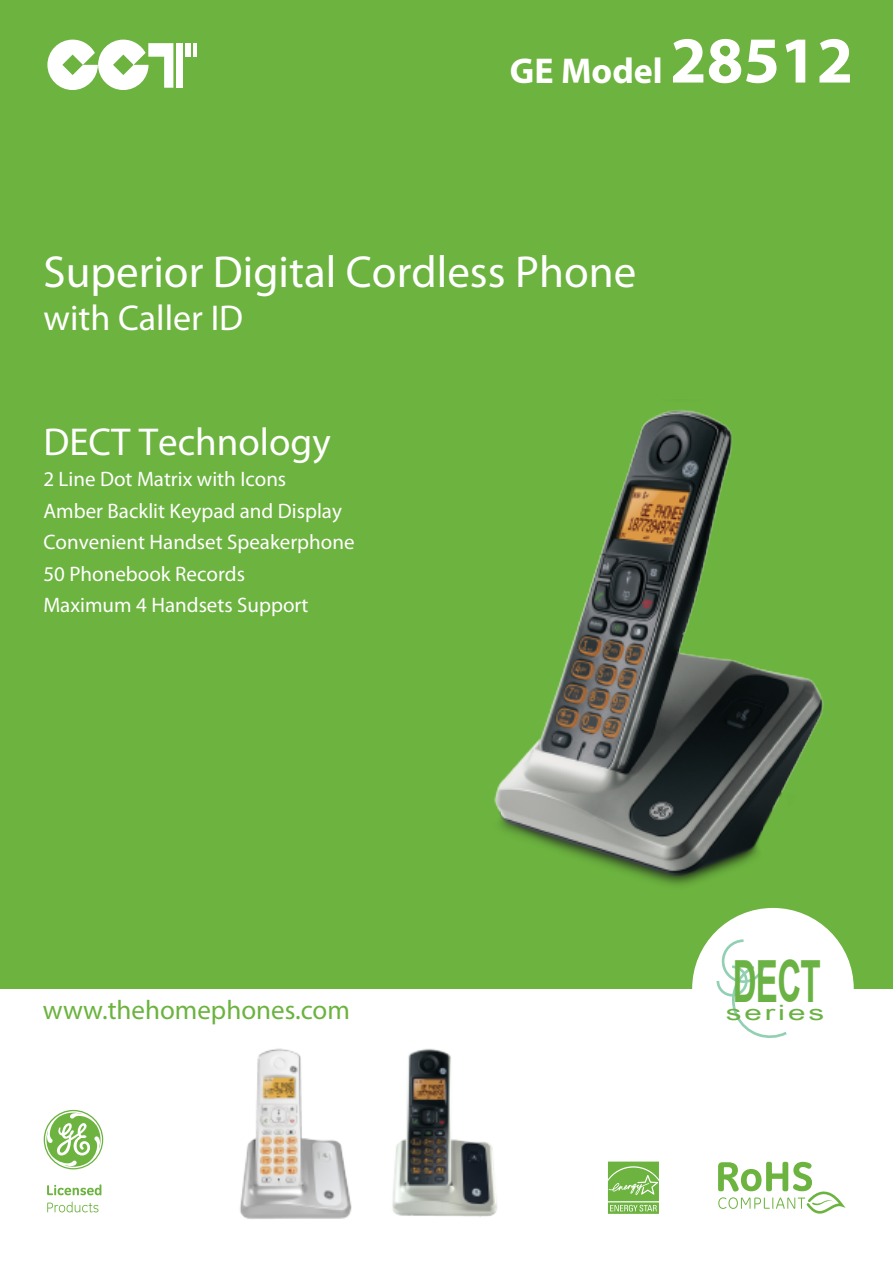
<style>
.page{position:relative;width:893px;height:1263px;background:#fff}
.page>*{position:absolute;margin:0;border:0;box-sizing:border-box;transform-origin:0 0}
.t1{font:700 58.2px "Arial";color:#6bb245;scale:.57 1}
.t2{font:45px "Myriad Pro";color:#fff}
.t3{font:39px "Myriad Pro";color:#fff}
.t4{font:700 36px "Myriad Pro";color:#fff}
.t5{font:36px "Myriad Pro";color:#fff}
.t6{font:27px "Myriad Pro";color:#6cb33f}
.t7{font:21.15px "Arial Narrow";letter-spacing:.075em;color:#6bb245;scale:1.82 1}
.t8{font:21px/31.5px "Myriad Pro";color:#fff}
.s1{font-size:66px}
</style>
<div class="page">
<div style="left:0;top:0;width:893px;height:989px;background:#6cb33f"></div>
<div style="left:692px;top:908px;width:162px;height:161px;background:#fff;border-radius:50%"></div>
<svg style="left:717px;top:939px;width:70px;height:99px"></svg>
<svg style="left:608px;top:1161px;width:51px;height:53px;background:#85bf60"></svg>
<svg style="left:718px;top:1162px;width:128px;height:52px"></svg>
<svg style="left:47px;top:40px;width:126px;height:50px"></svg>
<div style="left:176px;top:43px;width:7px;height:45px;background:#fff"></div>
<div style="left:185px;top:43px;width:6px;height:13px;background:#fff"></div>
<hr style="left:193px;top:43px;width:3px;height:14px;background:#fff">
<svg style="left:44px;top:1110px;width:59px;height:59px"></svg>
<svg style="left:47px;top:1184px;width:54px;height:11px"></svg>
<svg style="left:47px;top:1201px;width:51px;height:11px"></svg>
<img style="left:240px;top:1048px;width:112px;height:171px">
<img style="left:494px;top:409px;width:330px;height:477px">
<img style="left:392px;top:1048px;width:105px;height:169px">
<h3 class="t4" style="left:510px;top:47px;width:345px">GE Model <span class="s1">28512</span></h3>
<h2 class="t2" style="left:44px;top:244px;width:594px">Superior Digital Cordless Phone</h2>
<h3 class="t5" style="left:44px;top:296px;width:201px">with Caller ID</h3>
<h3 class="t3" style="left:43px;top:417px;width:289px">DECT Technology</h3>
<p class="t8" style="left:43px;top:463px;width:313px">2 Line Dot Matrix with Icons<br>Amber Backlit Keypad and Display<br>Convenient Handset Speakerphone<br>50 Phonebook Records<br>Maximum 4 Handsets Support</p>
<p class="t6" style="left:43px;top:993px;width:309px">www.thehomephones.com</p>
<h1 class="t1" style="left:733px;top:943px;width:156px">DECT</h1>
<p class="t7" style="left:726px;top:997px;width:56px">series</p>
</div>
